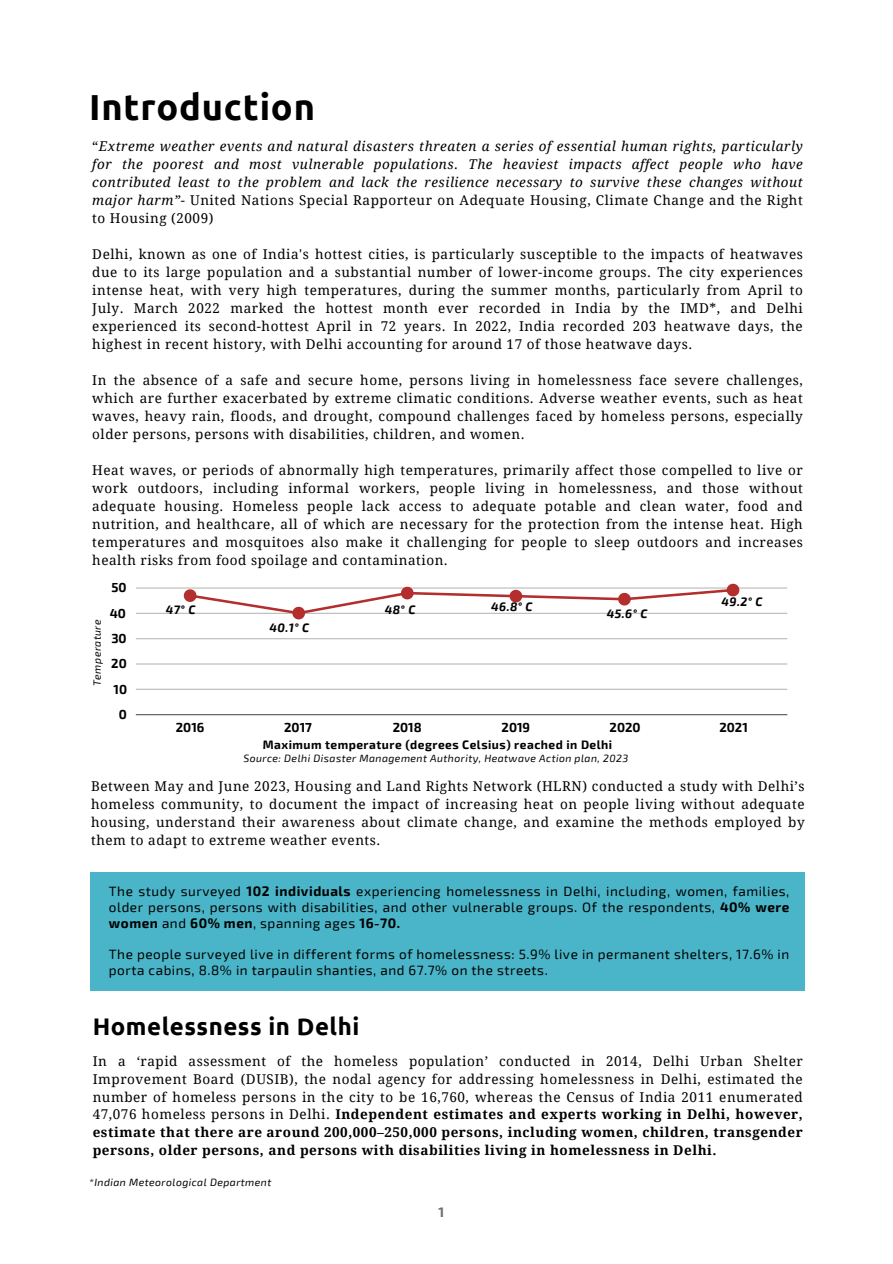
<style>
.page{position:relative;width:893px;height:1264px;background:#fff}
.page>*{position:absolute;margin:0;border:0;box-sizing:border-box;transform-origin:0 0}
.t1{font:700 36.15px "Ubuntu";letter-spacing:.02em;color:#000}
.t2{font:700 24px "Ubuntu";letter-spacing:.02em;color:#000}
.t3{font:13.5px/18px "Droid Serif";letter-spacing:.04em;color:#000;text-align:justify}
.t4{font:italic 13.5px/18px "Droid Serif";letter-spacing:.04em;color:#000;text-align:justify}
.t5{font:13.5px/15.8px "Exo 2";letter-spacing:.04em;color:#000;text-align:justify}
.t6{font:700 13.5px "Exo 2";color:#6f6e6b}
.t7{font:700 12.75px "Exo 2";color:#000}
.t8{font:700 12px "Exo 2";letter-spacing:.04em;color:#000}
.t9{font:italic 700 12px "Exo 2";letter-spacing:.04em;color:#000}
.t10{font:italic 10.5px "Exo 2";letter-spacing:.04em;color:#000}
.s1{font-style:normal}
.s2{font-weight:700}
</style>
<div class="page">
<div style="left:90px;top:871px;width:714px;height:119px;background:#4ab5c8"></div>
<hr style="left:136px;top:688px;width:651px;height:2px;background:#000">
<hr style="left:136px;top:663px;width:651px;height:1px;background:#000">
<hr style="left:136px;top:638px;width:651px;height:1px;background:#000">
<hr style="left:136px;top:612px;width:651px;height:2px;background:#000">
<hr style="left:136px;top:587px;width:651px;height:1px;background:#000">
<hr style="left:136px;top:714px;width:651px;height:1px;background:#000">
<svg style="left:184px;top:583px;width:555px;height:36px"></svg>
<p class="t1" style="left:89px;top:86px;width:227px">Introduction</p>
<p class="t4" style="left:92px;top:137px;width:712px"><span class="s1">“</span>Extreme weather events and natural disasters threaten a series of essential human rights, particularly for the poorest and most vulnerable populations. The heaviest impacts affect people who have contributed least to the problem and lack the resilience necessary to survive these changes without major harm”- <span class="s1">United Nations Special Rapporteur on Adequate Housing, Climate Change and the Right to Housing (2009)</span></p>
<p class="t3" style="left:92px;top:245px;width:712px">Delhi, known as one of India's hottest cities, is particularly susceptible to the impacts of heatwaves due to its large population and a substantial number of lower-income groups. The city experiences intense heat, with very high temperatures, during the summer months, particularly from April to July. March 2022 marked the hottest month ever recorded in India by the IMD*, and Delhi experienced its second-hottest April in 72 years. In 2022, India recorded 203 heatwave days, the highest in recent history, with Delhi accounting for around 17 of those heatwave days.</p>
<p class="t3" style="left:92px;top:371px;width:712px">In the absence of a safe and secure home, persons living in homelessness face severe challenges, which are further exacerbated by extreme climatic conditions. Adverse weather events, such as heat waves, heavy rain, floods, and drought, compound challenges faced by homeless persons, especially older persons, persons with disabilities, children, and women.</p>
<p class="t3" style="left:92px;top:461px;width:712px">Heat waves, or periods of abnormally high temperatures, primarily affect those compelled to live or work outdoors, including informal workers, people living in homelessness, and those without adequate housing. Homeless people lack access to adequate potable and clean water, food and nutrition, and healthcare, all of which are necessary for the protection from the intense heat. High temperatures and mosquitoes also make it challenging for people to sleep outdoors and increases health risks from food spoilage and contamination.</p>
<p class="t7" style="left:111px;top:579px;width:17px">50</p>
<p class="t7" style="left:110px;top:605px;width:18px">40</p>
<p class="t10" style="left:90px;top:686px;width:68px;rotate:-90deg">Temperature</p>
<p class="t7" style="left:111px;top:630px;width:17px">30</p>
<p class="t7" style="left:111px;top:655px;width:17px">20</p>
<p class="t7" style="left:113px;top:681px;width:15px">10</p>
<p class="t7" style="left:119px;top:706px;width:10px">0</p>
<p class="t9" style="left:166px;top:602px;width:31px">47° C</p>
<p class="t9" style="left:269px;top:620px;width:41px">40.1° C</p>
<p class="t9" style="left:384px;top:602px;width:32px">48° C</p>
<p class="t9" style="left:491px;top:598px;width:43px">46.8° C</p>
<p class="t9" style="left:606px;top:606px;width:42px">45.6° C</p>
<p class="t9" style="left:721px;top:594px;width:42px">49.2° C</p>
<p class="t7" style="left:176px;top:719px;width:30px">2016</p>
<p class="t7" style="left:284px;top:719px;width:29px">2017</p>
<p class="t7" style="left:393px;top:719px;width:30px">2018</p>
<p class="t7" style="left:501px;top:719px;width:30px">2019</p>
<p class="t7" style="left:609px;top:719px;width:32px">2020</p>
<p class="t7" style="left:719px;top:719px;width:30px">2021</p>
<p class="t8" style="left:263px;top:737px;width:351px">Maximum temperature (degrees Celsius) reached in Delhi</p>
<p class="t3" style="left:91px;top:777px;width:715px">Between May and June 2023, Housing and Land Rights Network (HLRN) conducted a study with Delhi’s homeless community, to document the impact of increasing heat on people living without adequate housing, understand their awareness about climate change, and examine the methods employed by them to adapt to extreme weather events.</p>
<p class="t10" style="left:243px;top:751px;width:386px">Source: Delhi Disaster Management Authority, Heatwave Action plan, 2023</p>
<p class="t5" style="left:109px;top:883px;width:681px">The study surveyed <span class="s2">102 individuals</span> experiencing homelessness in Delhi, including, women, families, older persons, persons with disabilities, and other vulnerable groups. Of the respondents, <span class="s2">40% were women</span> and <span class="s2">60% men</span>, spanning ages <span class="s2">16-70.</span></p>
<p class="t5" style="left:109px;top:945px;width:681px">The people surveyed live in different forms of homelessness: 5.9% live in permanent shelters, 17.6% in porta cabins, 8.8% in tarpaulin shanties, and 67.7% on the streets.</p>
<p class="t2" style="left:93px;top:1012px;width:268px">Homelessness in Delhi</p>
<p class="t3" style="left:93px;top:1051px;width:711px">In a ‘rapid assessment of the homeless population’ conducted in 2014, Delhi Urban Shelter Improvement Board (DUSIB), the nodal agency for addressing homelessness in Delhi, estimated the number of homeless persons in the city to be 16,760, whereas the Census of India 2011 enumerated 47,076 homeless persons in Delhi. <span class="s2">Independent estimates and experts working in Delhi, however, estimate that there are around 200,000–250,000 persons, including women, children, transgender persons, older persons, and persons with disabilities living in homelessness in Delhi.</span></p>
<p class="t10" style="left:89px;top:1175px;width:184px">*Indian Meteorological Department</p>
<p class="t6" style="left:438px;top:1203px;width:7px">1</p>
</div>
